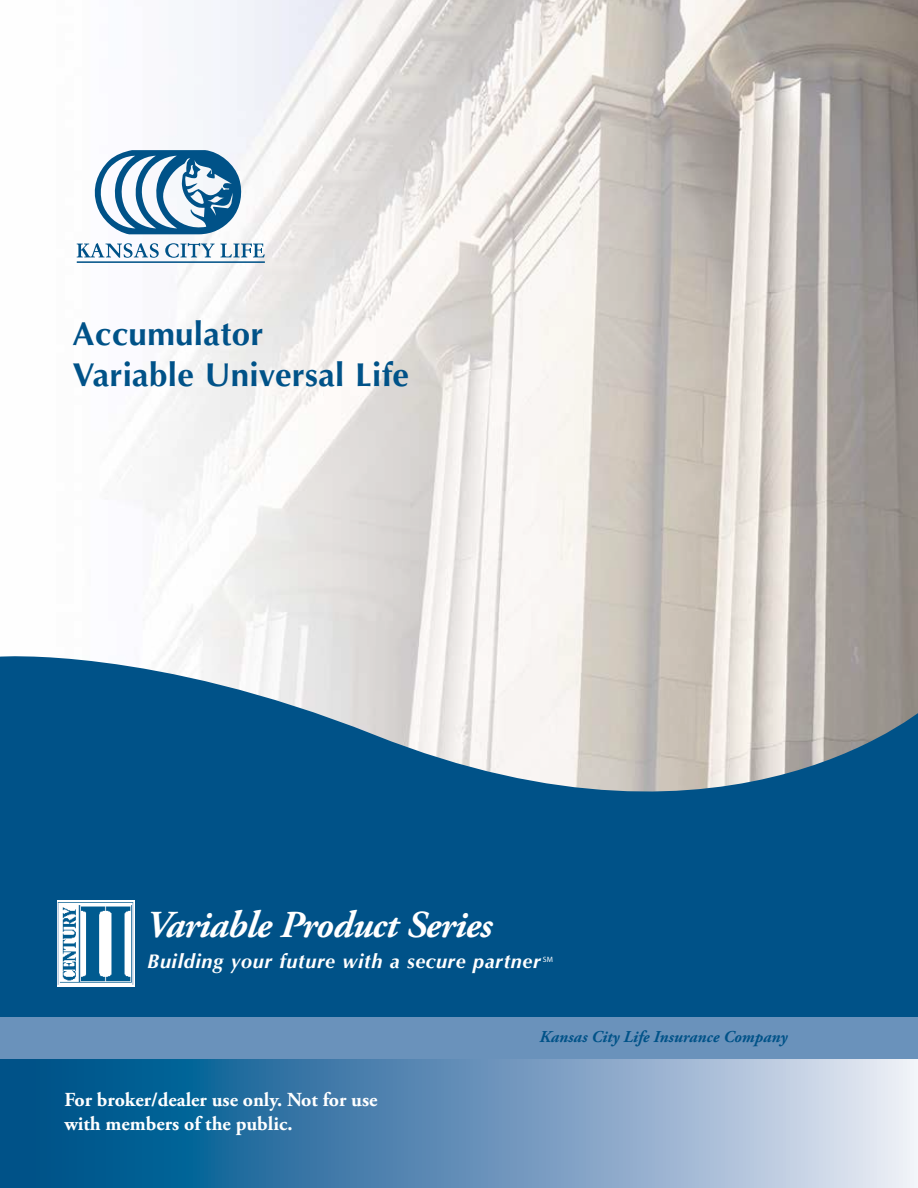
<style>
.page{position:relative;width:918px;height:1188px;background:#fff}
.page>*{position:absolute;margin:0;border:0;box-sizing:border-box;transform-origin:0 0}
.t1{font:italic 700 38.1px "Adobe Garamond Pro";letter-spacing:-.02em;color:#fff}
.t2{font:700 33.15px/41.4px "Optima LT Std";letter-spacing:.01em;color:#005288}
.t3{font:700 19.8px/23.9px "Adobe Garamond Pro";color:#fff}
.t4{font:italic 700 19.8px "Optima LT Std";letter-spacing:.03em;color:#fff}
.t5{font:italic 700 16.5px "Adobe Garamond Pro";color:#005288}
.t6{font:7.65px "Myriad Pro";color:#fff}
</style>
<div class="page">
<img style="left:76px;top:0;width:842px;height:646px">
<svg style="left:1px;top:646px;width:917px;height:542px;background:#347199"></svg>
<svg style="left:3px;top:1058px;width:915px;height:130px;background:#6494b9"></svg>
<img style="left:58px;top:900px;width:76px;height:86px">
<div style="left:0;top:1017px;width:918px;height:41px;background:#6a92bb"></div>
<svg style="left:0;top:656px;width:1px;height:532px"></svg>
<hr style="left:77px;top:261px;width:188px;height:2px;background:#005288">
<svg style="left:91px;top:150px;width:152px;height:84px"></svg>
<svg style="left:77px;top:243px;width:82px;height:15px"></svg>
<svg style="left:165px;top:243px;width:100px;height:15px"></svg>
<h2 class="t2" style="left:72px;top:313px;width:338px">Accumulator<br>Variable Universal Life</h2>
<h1 class="t1" style="left:146px;top:903px;width:348px">Variable Product Series</h1>
<p class="t4" style="left:147px;top:950px;width:395px">Building your future with a secure partner</p>
<p class="t6" style="left:543px;top:955px;width:12px">SM</p>
<p class="t3" style="left:64px;top:1088px;width:315px">For broker/dealer use only. Not for use with members of the public.</p>
<p class="t5" style="left:539px;top:1027px;width:250px">Kansas City Life Insurance Company</p>
</div>
